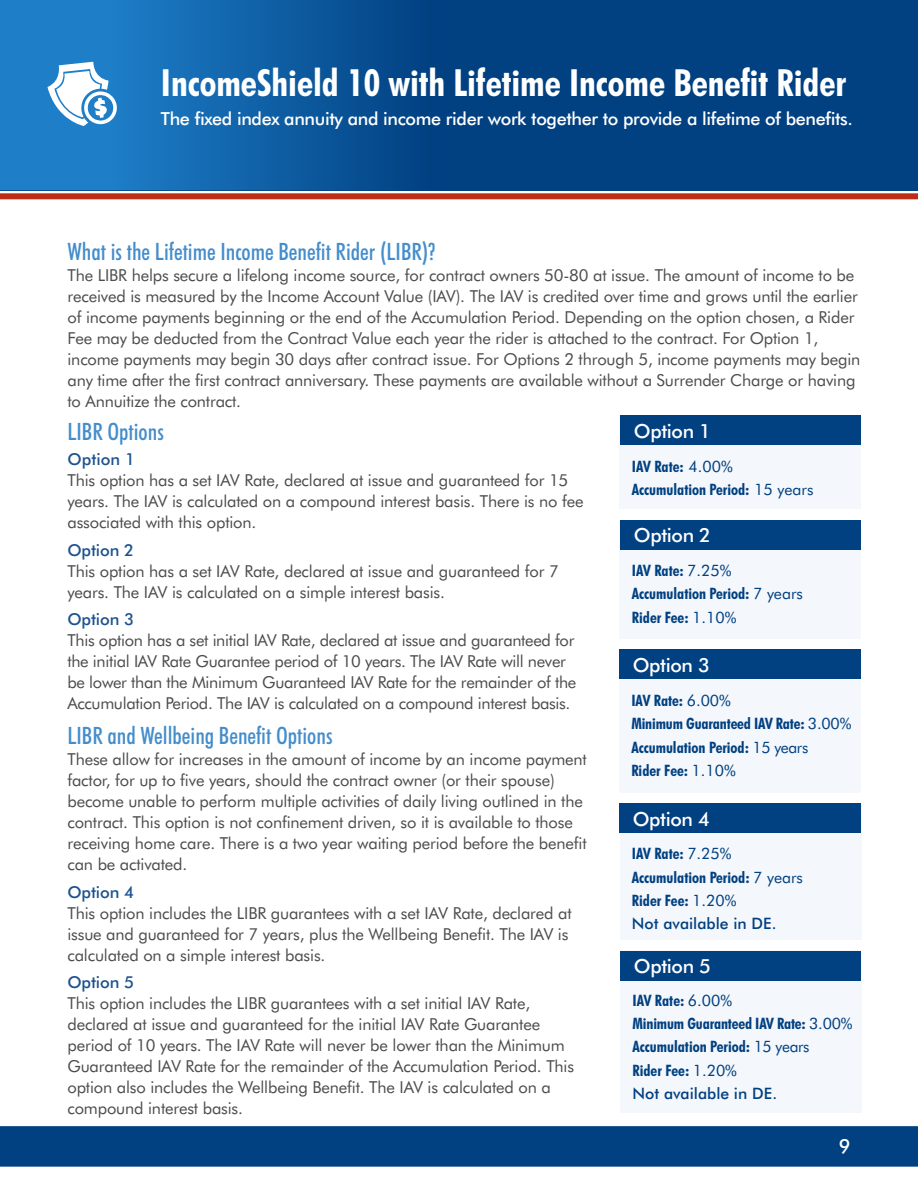
<style>
.page{position:relative;width:918px;height:1188px;background:#fff}
.page>*{position:absolute;margin:0;border:0;box-sizing:border-box;transform-origin:0 0}
.t1{font:700 condensed 37.5px "Futura BT";color:#fff}
.t2{font:500 condensed 24px "Futura BT";color:#448dcb}
.t3{font:500 19.5px "Futura BT";letter-spacing:-.02em;color:#fff}
.t4{font:500 18px "Futura BT";letter-spacing:-.02em;color:#fff}
.t5{font:16.5px/21px "Futura BT";letter-spacing:-.01em;color:#4b4c4d}
.t6{font:700 condensed 15.75px "Futura BT";color:#014081}
.t7{font:500 15.75px "Futura BT";color:#014081}
.s1{font-weight:500;color:#1d528f}
.s2{font-weight:400;font-stretch:normal}
</style>
<div class="page">
<div style="left:0;top:1126px;width:918px;height:41px;background:#014081"></div>
<div style="left:0;top:0;width:918px;height:190px;background:#014081"></div>
<svg style="left:0;top:0;width:387px;height:190px"></svg>
<div style="left:0;top:193px;width:918px;height:6px;background:#bc2e18"></div>
<div style="left:619px;top:649px;width:242px;height:144px;background:#f4f7fb"></div>
<div style="left:619px;top:649px;width:241px;height:30px;background:#014081"></div>
<div style="left:620px;top:803px;width:241px;height:137px;background:#f4f7fb"></div>
<div style="left:619px;top:803px;width:241px;height:30px;background:#014081"></div>
<div style="left:620px;top:520px;width:241px;height:119px;background:#f4f7fb"></div>
<div style="left:620px;top:520px;width:241px;height:29px;background:#014081"></div>
<div style="left:620px;top:416px;width:241px;height:93px;background:#f4f7fb"></div>
<div style="left:620px;top:416px;width:241px;height:29px;background:#014081"></div>
<div style="left:620px;top:951px;width:242px;height:162px;background:#f4f7fb"></div>
<div style="left:620px;top:951px;width:241px;height:29px;background:#014081"></div>
<svg style="left:47px;top:62px;width:71px;height:64px"></svg>
<p class="t1" style="left:161px;top:60px;width:687px">IncomeShield 10 with Lifetime Income Benefit Rider</p>
<p class="t4" style="left:161px;top:108px;width:694px">The fixed index annuity and income rider work together to provide a lifetime of benefits.</p>
<p class="t2" style="left:68px;top:237px;width:369px">What is the Lifetime Income Benefit Rider (LIBR)?</p>
<p class="t5" style="left:68px;top:264px;width:794px">The LIBR helps secure a lifelong income source, for contract owners 50-80 at issue. The amount of income to be received is measured by the Income Account Value (IAV). The IAV is credited over time and grows until the earlier of income payments beginning or the end of the Accumulation Period. Depending on the option chosen, a Rider Fee may be deducted from the Contract Value each year the rider is attached to the contract. For Option 1, income payments may begin 30 days after contract issue. For Options 2 through 5, income payments may begin any time after the first contract anniversary. These payments are available without a Surrender Charge or having to Annuitize the contract.</p>
<p class="t2" style="left:68px;top:417px;width:98px">LIBR Options</p>
<p class="t5" style="left:68px;top:448px;width:518px"><span class="s1">Option 1<br></span>This option has a set IAV Rate, declared at issue and guaranteed for 15 years. The IAV is calculated on a compound interest basis. There is no fee associated with this option.</p>
<p class="t5" style="left:68px;top:539px;width:493px"><span class="s1">Option 2<br></span>This option has a set IAV Rate, declared at issue and guaranteed for 7 years. The IAV is calculated on a simple interest basis.</p>
<p class="t5" style="left:68px;top:609px;width:510px"><span class="s1">Option 3<br></span>This option has a set initial IAV Rate, declared at issue and guaranteed for the initial IAV Rate Guarantee period of 10 years. The IAV Rate will never be lower than the Minimum Guaranteed IAV Rate for the remainder of the Accumulation Period. The IAV is calculated on a compound interest basis.</p>
<p class="t2" style="left:68px;top:721px;width:267px">LIBR and Wellbeing Benefit Options</p>
<p class="t5" style="left:67px;top:748px;width:521px">These allow for increases in the amount of income by an income payment factor, for up to five years, should the contract owner (or their spouse) become unable to perform multiple activities of daily living outlined in the contract. This option is not confinement driven, so it is available to those receiving home care. There is a two year waiting period before the benefit can be activated.</p>
<p class="t5" style="left:67px;top:881px;width:506px"><span class="s1">Option 4<br></span>This option includes the LIBR guarantees with a set IAV Rate, declared at issue and guaranteed for 7 years, plus the Wellbeing Benefit. The IAV is calculated on a simple interest basis.</p>
<p class="t5" style="left:68px;top:972px;width:508px"><span class="s1">Option 5<br></span>This option includes the LIBR guarantees with a set initial IAV Rate, declared at issue and guaranteed for the initial IAV Rate Guarantee period of 10 years. The IAV Rate will never be lower than the Minimum Guaranteed IAV Rate for the remainder of the Accumulation Period. This option also includes the Wellbeing Benefit. The IAV is calculated on a compound interest basis.</p>
<p class="t3" style="left:634px;top:419px;width:79px">Option 1</p>
<p class="t6" style="left:632px;top:456px;width:102px">IAV Rate: <span class="s2">4.00%</span></p>
<p class="t6" style="left:632px;top:480px;width:183px">Accumulation Period: <span class="s2">15 years</span></p>
<p class="t3" style="left:634px;top:523px;width:79px">Option 2</p>
<p class="t6" style="left:632px;top:561px;width:101px">IAV Rate: <span class="s2">7.25%</span></p>
<p class="t6" style="left:632px;top:584px;width:173px">Accumulation Period: <span class="s2">7 years</span></p>
<p class="t6" style="left:632px;top:608px;width:106px">Rider Fee: <span class="s2">1.10%</span></p>
<p class="t3" style="left:633px;top:653px;width:79px">Option 3</p>
<p class="t6" style="left:631px;top:691px;width:101px">IAV Rate: <span class="s2">6.00%</span></p>
<p class="t6" style="left:631px;top:714px;width:222px">Minimum Guaranteed IAV Rate: <span class="s2">3.00%</span></p>
<p class="t6" style="left:631px;top:738px;width:178px">Accumulation Period: <span class="s2">15 years</span></p>
<p class="t6" style="left:631px;top:761px;width:106px">Rider Fee: <span class="s2">1.10%</span></p>
<p class="t3" style="left:633px;top:807px;width:79px">Option 4</p>
<p class="t6" style="left:632px;top:844px;width:101px">IAV Rate: <span class="s2">7.25%</span></p>
<p class="t6" style="left:632px;top:868px;width:173px">Accumulation Period: <span class="s2">7 years</span></p>
<p class="t6" style="left:632px;top:891px;width:106px">Rider Fee: <span class="s2">1.20%</span></p>
<p class="t7" style="left:632px;top:914px;width:146px">Not available in DE.</p>
<p class="t3" style="left:634px;top:954px;width:79px">Option 5</p>
<p class="t6" style="left:633px;top:991px;width:101px">IAV Rate: <span class="s2">6.00%</span></p>
<p class="t6" style="left:633px;top:1014px;width:222px">Minimum Guaranteed IAV Rate: <span class="s2">3.00%</span></p>
<p class="t6" style="left:633px;top:1037px;width:178px">Accumulation Period: <span class="s2">15 years</span></p>
<p class="t6" style="left:633px;top:1061px;width:106px">Rider Fee: <span class="s2">1.20%</span></p>
<p class="t7" style="left:633px;top:1084px;width:146px">Not available in DE.</p>
<p class="t3" style="left:839px;top:1134px;width:13px">9</p>
</div>
